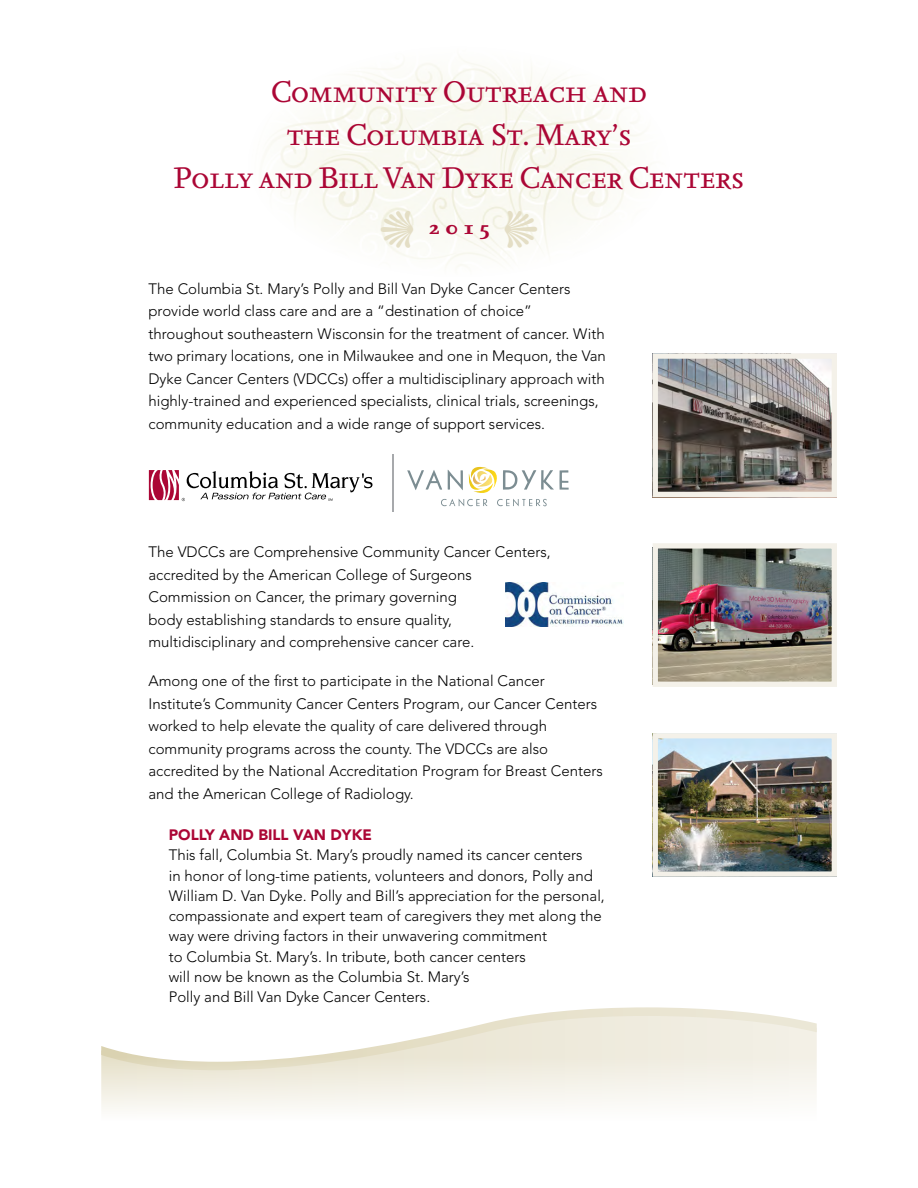
<style>
.page{position:relative;width:918px;height:1188px;background:#fff}
.page>*{position:absolute;margin:0;border:0;box-sizing:border-box;transform-origin:0 0}
.t1{font:36px/43.2px "Seria Regular Caps";letter-spacing:-.02em;color:#ab0635;text-align:center}
.t2{font:700 24.3px "Seria";color:#ab0635;scale:1.11 1}
.t3{font:300 15px/22.5px "Avenir LT Std";color:#000}
.cancer_screening_sub{font:900 15px "Avenir LT Std";color:#ab0635}
</style>
<div class="page">
<img style="left:266px;top:59px;width:377px;height:208px">
<img style="left:659px;top:359px;width:172px;height:132px">
<div style="left:653px;top:353px;width:184px;height:144px;border:5px solid #f4f1e9"></div>
<img style="left:659px;top:549px;width:172px;height:132px">
<div style="left:653px;top:543px;width:184px;height:144px;border:5px solid #f4f1e9"></div>
<img style="left:659px;top:739px;width:172px;height:132px">
<div style="left:653px;top:733px;width:184px;height:144px;border:5px solid #f4f1e9"></div>
<img style="left:505px;top:583px;width:119px;height:43px">
<svg style="left:101px;top:1070px;width:716px;height:40px"></svg>
<svg style="left:101px;top:1007px;width:716px;height:63px"></svg>
<svg style="left:148px;top:470px;width:224px;height:32px"></svg>
<hr style="left:392px;top:454px;width:1px;height:58px;background:#a7a9ac">
<svg style="left:407px;top:466px;width:162px;height:40px"></svg>
<svg style="left:381px;top:211px;width:32px;height:37px"></svg>
<svg style="left:505px;top:211px;width:32px;height:37px"></svg>
<p class="t1" style="left:174px;top:71px;width:572px">Community Outreach and<br>the Columbia St. Mary’s<br>Polly and Bill Van Dyke Cancer Centers</p>
<p class="t2" style="left:429px;top:215px;width:56px">2015</p>
<p class="t3" style="left:148px;top:277px;width:459px">The Columbia St. Mary’s Polly and Bill Van Dyke Cancer Centers provide world class care and are a “destination of choice” throughout southeastern Wisconsin for the treatment of cancer. With two primary locations, one in Milwaukee and one in Mequon, the Van Dyke Cancer Centers (VDCCs) offer a multidisciplinary approach with highly-trained and experienced specialists, clinical trials, screenings, community education and a wide range of support services.</p>
<p class="t3" style="left:148px;top:541px;width:404px">The VDCCs are Comprehensive Community Cancer Centers, accredited by the American College of Surgeons Commission on Cancer, the primary governing<br>body establishing standards to ensure quality, multidisciplinary and comprehensive cancer care.</p>
<p class="t3" style="left:148px;top:670px;width:456px">Among one of the first to participate in the National Cancer Institute’s Community Cancer Centers Program, our Cancer Centers worked to help elevate the quality of care delivered through community programs across the county. The VDCCs are also accredited by the National Accreditation Program for Breast Centers and the American College of Radiology.</p>
<p class="cancer_screening_sub" style="left:169px;top:826px;width:205px">POLLY AND BILL VAN DYKE</p>
<p class="t3" style="left:169px;top:845px;width:438px;line-height:20.2px">This fall, Columbia St. Mary’s proudly named its cancer centers<br>in honor of long-time patients, volunteers and donors, Polly and William D. Van Dyke. Polly and Bill’s appreciation for the personal, compassionate and expert team of caregivers they met along the way were driving factors in their unwavering commitment<br>to Columbia St. Mary’s. In tribute, both cancer centers<br>will now be known as the Columbia St. Mary’s<br>Polly and Bill Van Dyke Cancer Centers.</p>
</div>
